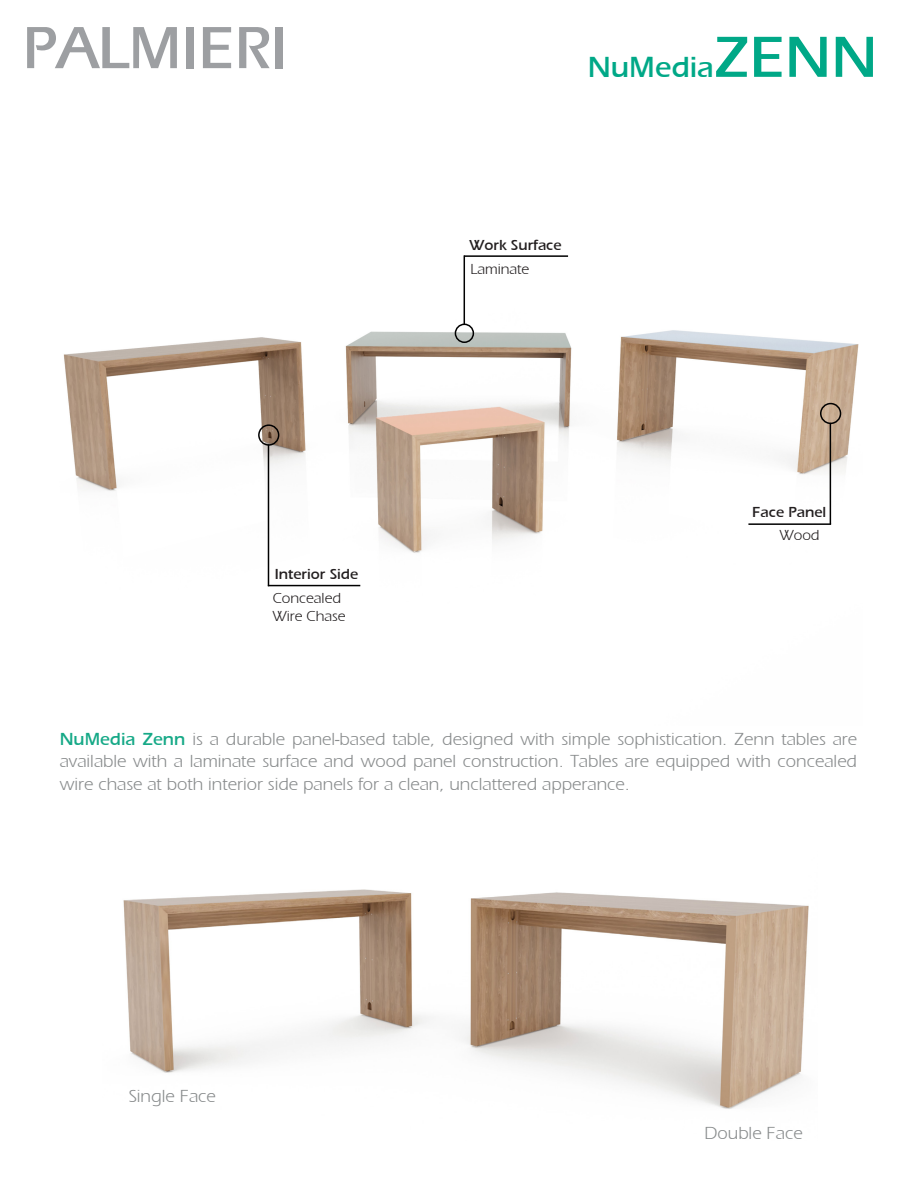
<style>
.page{position:relative;width:918px;height:1188px;background:#fff}
.page>*{position:absolute;margin:0;border:0;box-sizing:border-box;transform-origin:0 0}
.t1{font:30px "Aquiline Book Bold SWFTE";color:#00a887}
.t2{font:18px/22.5px "Aquiline Book Regular SWFTE";color:#898c8d;text-align:justify}
.t3{font:15px "Aquiline Book Bold SWFTE";color:#231f20}
.t4{font:15px/18px "Aquiline Book Regular SWFTE";color:#231f20}
.s1{font-size:60px}
.s2{font-family:"Aquiline Book Bold SWFTE";color:#16a987}
</style>
<div class="page">
<svg style="left:27px;top:27px;width:150px;height:41px"></svg>
<div style="left:186px;top:27px;width:8px;height:41px;background:#9d9fa2"></div>
<svg style="left:203px;top:27px;width:28px;height:41px"></svg>
<svg style="left:239px;top:27px;width:31px;height:41px"></svg>
<div style="left:276px;top:27px;width:7px;height:41px;background:#9d9fa2"></div>
<img style="left:63px;top:255px;width:796px;height:332px">
<div style="left:258px;top:424px;width:21px;height:22px;border:2px solid #000;border-radius:50%"></div>
<hr style="left:268px;top:444px;width:1px;height:142px;background:#000">
<hr style="left:268px;top:585px;width:92px;height:1px;background:#000">
<div style="left:820px;top:403px;width:21px;height:21px;border:2px solid #000;border-radius:50%"></div>
<hr style="left:830px;top:423px;width:1px;height:101px;background:#000">
<hr style="left:748px;top:523px;width:83px;height:2px;background:#000">
<div style="left:455px;top:324px;width:19px;height:19px;border:2px solid #000;border-radius:50%"></div>
<hr style="left:464px;top:255px;width:1px;height:69px;background:#000">
<hr style="left:464px;top:255px;width:104px;height:2px;background:#000">
<img style="left:123px;top:889px;width:686px;height:220px">
<p class="t3" style="left:275px;top:565px;width:85px">Interior Side</p>
<p class="t4" style="left:273px;top:589px;width:74px">Concealed<br>Wire Chase</p>
<h1 class="t1" style="left:588px;top:49px;width:291px">NuMedia<span class="s1">ZENN</span></h1>
<p class="t3" style="left:469px;top:237px;width:94px">Work Surface</p>
<p class="t4" style="left:471px;top:260px;width:60px">Laminate</p>
<p class="t3" style="left:752px;top:504px;width:76px">Face Panel</p>
<p class="t4" style="left:780px;top:526px;width:41px">Wood</p>
<p class="t2" style="left:60px;top:728px;width:799px"><span class="s2">NuMedia Zenn</span> is a durable panel-based table, designed with simple sophistication. Zenn tables are available with a laminate surface and wood panel construction. Tables are equipped with concealed wire chase at both interior side panels for a clean, unclattered apperance.</p>
<p class="t2" style="left:129px;top:1085px;width:89px">Single Face</p>
<p class="t2" style="left:705px;top:1122px;width:100px">Double Face</p>
</div>
